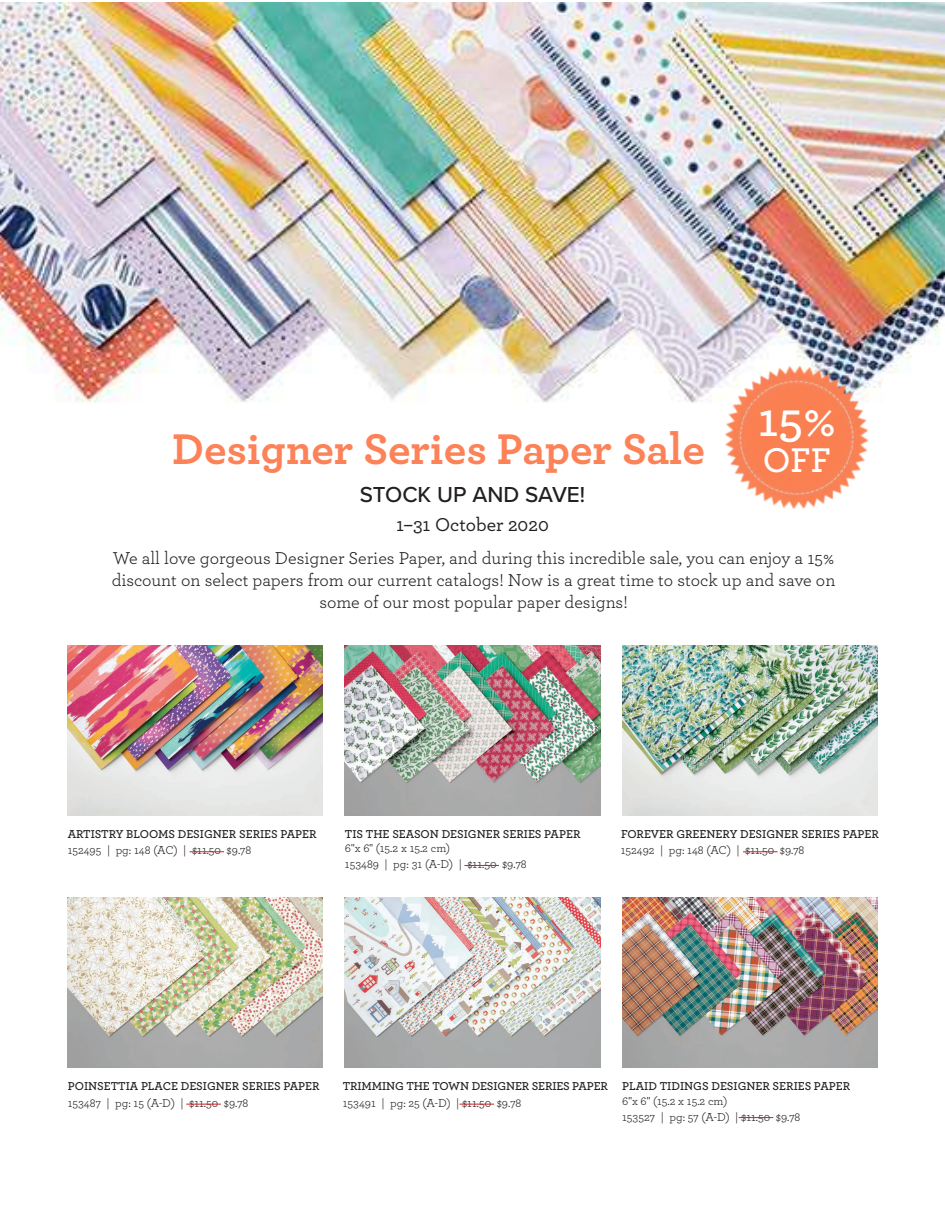
<style>
.page{position:relative;width:945px;height:1215px;background:#fff}
.page>*{position:absolute;margin:0;border:0;box-sizing:border-box;transform-origin:0 0}
.t1{font:600 49.5px "Archer";color:#fff}
.t2{font:700 45px "Archer";color:#fd8257}
.t3{font:600 36px "Archer";color:#fff}
.t4{font:500 22.5px "Proxima Nova";color:#231f20}
.t5{font:500 19.5px "Archer";color:#231f20}
.t6{font:18px/21.6px "Archer";color:#231f20;text-align:center}
.t7{font:12px "Archer";color:#231f20}
.t8{font:600 12px "Archer";color:#231f20}
</style>
<div class="page">
<img style="left:0;top:2px;width:945px;height:401px">
<img style="left:687px;top:343px;width:208px;height:166px">
<img style="left:68px;top:645px;width:255px;height:170px">
<img style="left:68px;top:898px;width:255px;height:170px">
<img style="left:345px;top:645px;width:255px;height:170px">
<img style="left:345px;top:898px;width:255px;height:170px">
<img style="left:622px;top:645px;width:256px;height:170px">
<img style="left:622px;top:898px;width:256px;height:170px">
<hr style="left:190px;top:851px;width:34px;height:1px;background:#cd2027">
<hr style="left:186px;top:1104px;width:35px;height:1px;background:#cd2027">
<hr style="left:460px;top:1104px;width:34px;height:1px;background:#cd2027">
<hr style="left:739px;top:1117px;width:34px;height:1px;background:#cd2027">
<hr style="left:464px;top:865px;width:35px;height:1px;background:#cd2027">
<hr style="left:743px;top:851px;width:35px;height:1px;background:#cd2027">
<h1 class="t1" style="left:758px;top:397px;width:80px">15%</h1>
<h3 class="t3" style="left:763px;top:443px;width:70px">OFF</h3>
<h2 class="t2" style="left:172px;top:428px;width:534px">Designer Series Paper Sale</h2>
<h3 class="t4" style="left:360px;top:485px;width:227px">STOCK UP AND SAVE!</h3>
<h3 class="t5" style="left:396px;top:515px;width:154px">1–31 October 2020</h3>
<h3 class="t6" style="left:112px;top:548px;width:725px">We all love gorgeous Designer Series Paper, and during this incredible sale, you can enjoy a 15% discount on select papers from our current catalogs! Now is a great time to stock up and save on some of our most popular paper designs!</h3>
<p class="t8" style="left:68px;top:828px;width:250px">ARTISTRY BLOOMS DESIGNER SERIES PAPER</p>
<p class="t7" style="left:68px;top:845px;width:185px">152495 | pg: 148 (AC) | $11.50 $9.78</p>
<p class="t8" style="left:345px;top:828px;width:237px">TIS THE SEASON DESIGNER SERIES PAPER</p>
<p class="t7" style="left:345px;top:843px;width:107px">6"x 6" (15.2 x 15.2 cm)</p>
<p class="t7" style="left:345px;top:858px;width:183px">153489 | pg: 31 (A-D) | $11.50 $9.78</p>
<p class="t8" style="left:621px;top:828px;width:259px">FOREVER GREENERY DESIGNER SERIES PAPER</p>
<p class="t7" style="left:621px;top:845px;width:185px">152492 | pg: 148 (AC) | $11.50 $9.78</p>
<p class="t8" style="left:68px;top:1081px;width:253px">POINSETTIA PLACE DESIGNER SERIES PAPER</p>
<p class="t7" style="left:68px;top:1097px;width:182px">153487 | pg: 15 (A-D) | $11.50 $9.78</p>
<p class="t8" style="left:343px;top:1081px;width:267px">TRIMMING THE TOWN DESIGNER SERIES PAPER</p>
<p class="t7" style="left:343px;top:1097px;width:180px">153491 | pg: 25 (A-D) | $11.50 $9.78</p>
<p class="t8" style="left:622px;top:1081px;width:229px">PLAID TIDINGS DESIGNER SERIES PAPER</p>
<p class="t7" style="left:622px;top:1095px;width:107px">6"x 6" (15.2 x 15.2 cm)</p>
<p class="t7" style="left:622px;top:1111px;width:180px">153527 | pg: 57 (A-D) | $11.50 $9.78</p>
</div>
